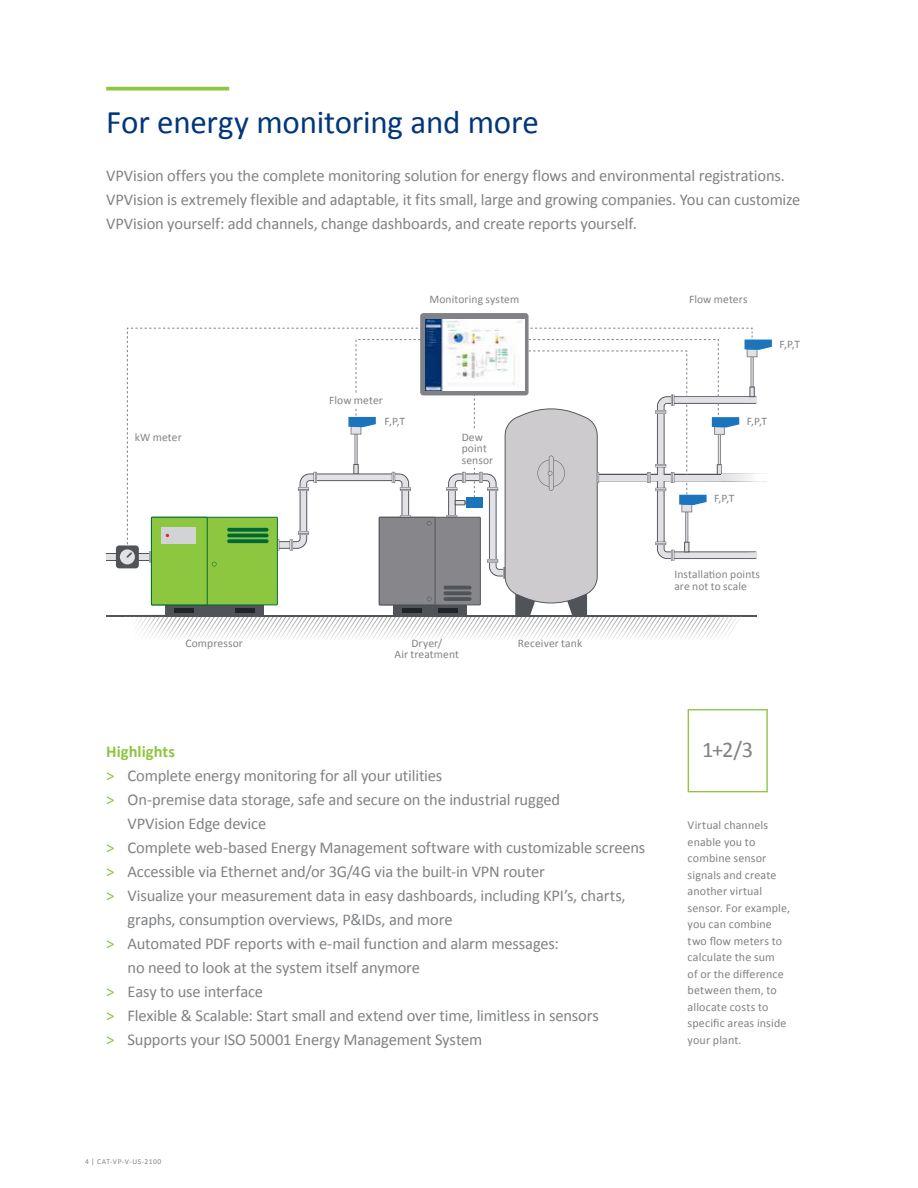
<style>
.page{position:relative;width:918px;height:1188px;background:#fff}
.page>*{position:absolute;margin:0;border:0;box-sizing:border-box;transform-origin:0 0}
.t1{font:33px "Calibri";letter-spacing:-.01em;color:#00377b}
.t2{font:22.5px "Calibri";color:#808285}
.t3{font:16.5px/24px "Calibri";letter-spacing:-.01em;color:#808285}
.t4{font:700 16.5px "Calibri";color:#8dc63f}
.t5{font:12px/16.5px "Calibri";letter-spacing:.01em;color:#808285}
.t6{font:11.55px/11.6px "Calibri";letter-spacing:.01em;color:#808285}
.t7{font:7.5px "Calibri";letter-spacing:.065em;color:#808285}
.s1{color:#8dc63f}
</style>
<div class="page">
<svg style="left:106px;top:87px;width:123px;height:4px"></svg>
<div style="left:106px;top:553px;width:92px;height:8px;background:#505357"></div>
<div style="left:106px;top:554px;width:92px;height:6px;background:#e2e2e6"></div>
<hr style="left:106px;top:615px;width:650px;height:2px;background:#505357">
<div style="left:116px;top:545px;width:23px;height:23px;background:#505357;border-radius:3px"></div>
<div style="left:120px;top:549px;width:15px;height:15px;background:#e2e2e6;border-radius:50%"></div>
<svg style="left:420px;top:313px;width:109px;height:82px"></svg>
<svg style="left:125px;top:327px;width:647px;height:312px"></svg>
<img style="left:425px;top:320px;width:99px;height:70px">
<div style="left:688px;top:709px;width:80px;height:83px;border:1px solid #8dc63f"></div>
<h1 class="t1" style="left:106px;top:101px;width:434px">For energy monitoring and more</h1>
<p class="t3" style="left:106px;top:164px;width:696px">VPVision offers you the complete monitoring solution for energy flows and environmental registrations.<br>VPVision is extremely flexible and adaptable, it fits small, large and growing companies. You can customize<br>VPVision yourself: add channels, change dashboards, and create reports yourself.</p>
<p class="t6" style="left:135px;top:431px;width:48px">kW meter</p>
<p class="t6" style="left:429px;top:293px;width:91px">Monitoring system</p>
<p class="t6" style="left:689px;top:293px;width:60px">Flow meters</p>
<p class="t6" style="left:779px;top:338px;width:22px">F,P,T</p>
<p class="t6" style="left:329px;top:394px;width:55px">Flow meter</p>
<p class="t6" style="left:384px;top:415px;width:22px">F,P,T</p>
<p class="t6" style="left:747px;top:415px;width:22px">F,P,T</p>
<p class="t6" style="left:462px;top:431px;width:33px">Dew point sensor</p>
<p class="t6" style="left:714px;top:492px;width:22px">F,P,T</p>
<p class="t6" style="left:185px;top:637px;width:59px">Compressor</p>
<p class="t6" style="left:395px;top:637px;width:66px;text-align:center">Dryer/<br>Air treatment</p>
<p class="t6" style="left:518px;top:637px;width:66px">Receiver tank</p>
<p class="t6" style="left:674px;top:569px;width:87px">Installation points are not to scale</p>
<p class="t4" style="left:106px;top:741px;width:70px">Highlights</p>
<p class="t3" style="left:106px;top:764px;width:338px"><span class="s1">&gt;</span> Complete energy monitoring for all your utilities</p>
<p class="t3" style="left:106px;top:788px;width:455px"><span class="s1">&gt;</span> On-premise data storage, safe and secure on the industrial rugged</p>
<p class="t3" style="left:128px;top:812px;width:140px">VPVision Edge device</p>
<p class="t3" style="left:106px;top:836px;width:541px"><span class="s1">&gt;</span> Complete web-based Energy Management software with customizable screens</p>
<p class="t3" style="left:106px;top:860px;width:440px"><span class="s1">&gt;</span> Accessible via Ethernet and/or 3G/4G via the built-in VPN router</p>
<p class="t3" style="left:106px;top:884px;width:521px"><span class="s1">&gt;</span> Visualize your measurement data in easy dashboards, including KPI’s, charts,</p>
<p class="t3" style="left:128px;top:908px;width:327px">graphs, consumption overviews, P&amp;IDs, and more</p>
<p class="t3" style="left:106px;top:932px;width:454px"><span class="s1">&gt;</span> Automated PDF reports with e-mail function and alarm messages:</p>
<p class="t3" style="left:128px;top:956px;width:294px">no need to look at the system itself anymore</p>
<p class="t3" style="left:106px;top:980px;width:158px"><span class="s1">&gt;</span> Easy to use interface</p>
<p class="t3" style="left:106px;top:1004px;width:494px"><span class="s1">&gt;</span> Flexible &amp; Scalable: Start small and extend over time, limitless in sensors</p>
<p class="t3" style="left:106px;top:1028px;width:378px"><span class="s1">&gt;</span> Supports your ISO 50001 Energy Management System</p>
<h2 class="t2" style="left:702px;top:735px;width:53px">1+2/3</h2>
<p class="t5" style="left:688px;top:817px;width:104px">Virtual channels enable you to combine sensor signals and create another virtual sensor. For example, you can combine two flow meters to calculate the sum<br>of or the difference between them, to allocate costs to specific areas inside your plant.</p>
<p class="t7" style="left:85px;top:1157px;width:78px">4 | CAT-VP-V-US-2100</p>
</div>
